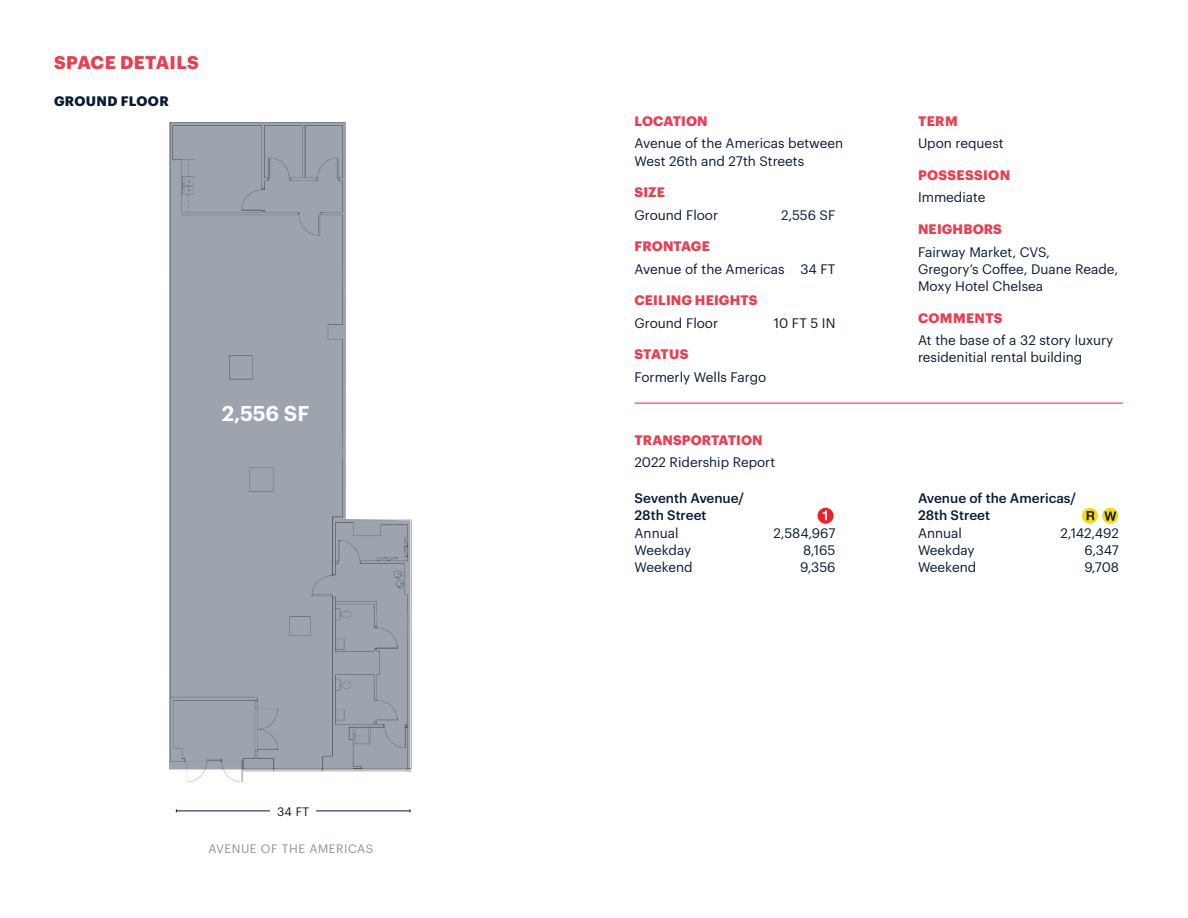
<style>
.page{position:relative;width:1188px;height:918px;background:#fff}
.page>*{position:absolute;margin:0;border:0;box-sizing:border-box;transform-origin:0 0}
.t1{font:600 21px "Graphik";letter-spacing:-.005em;color:#fff}
.t2{font:700 18px "Graphik";letter-spacing:.025em;color:#eb3e51}
.body{font:13.5px/17.2px "Graphik";color:#081b33}
.sub_heads{font:700 13.5px "Graphik";letter-spacing:.01em;color:#eb3e51}
.t3{font:500 13.5px "Graphik";color:#081b33}
.body-2{font:700 13.5px "Graphik";letter-spacing:.005em;color:#eb3e51}
.t4{font:700 13.5px "Graphik";letter-spacing:.025em;color:#081b33}
.t5{font:12px "Graphik";letter-spacing:.045em;color:#8a949d}
.t6{font:12px "Graphik";color:#081b33}
</style>
<div class="page">
<hr style="left:634px;top:403px;width:489px;height:1px;background:#eb3e51">
<hr style="left:176px;top:811px;width:234px;height:1px;background:#081b33">
<div style="left:271px;top:802px;width:45px;height:18px;background:#fff"></div>
<div style="left:818px;top:508px;width:16px;height:16px;background:#ec2127;border-radius:50%"></div>
<svg style="left:823px;top:511px;width:4px;height:9px"></svg>
<svg style="left:1102px;top:508px;width:16px;height:16px"></svg>
<svg style="left:1104px;top:512px;width:12px;height:9px"></svg>
<svg style="left:1082px;top:508px;width:16px;height:16px"></svg>
<svg style="left:1087px;top:511px;width:8px;height:9px"></svg>
<img style="left:186px;top:519px;width:226px;height:264px">
<svg style="left:169px;top:122px;width:241px;height:648px;fill:#9da4ae"></svg>
<h2 class="t2" style="left:54px;top:48px;width:146px">SPACE DETAILS</h2>
<p class="t4" style="left:54px;top:90px;width:116px">GROUND FLOOR</p>
<p class="t1" style="left:222px;top:397px;width:89px">2,556 SF</p>
<p class="t1" style="left:241px;top:403px;width:89px">2,556 SF</p>
<p class="t6" style="left:277px;top:802px;width:34px">34 FT</p>
<p class="t5" style="left:208px;top:840px;width:166px">AVENUE OF THE AMERICAS</p>
<p class="sub_heads" style="left:635px;top:110px;width:75px">LOCATION</p>
<p class="body" style="left:634px;top:134px;width:210px">Avenue of the Americas between<br>West 26th and 27th Streets</p>
<p class="sub_heads" style="left:635px;top:182px;width:32px">SIZE</p>
<p class="body" style="left:634px;top:205px;width:85px">Ground Floor</p>
<p class="body" style="left:781px;top:205px;width:56px">2,556 SF</p>
<p class="sub_heads" style="left:635px;top:236px;width:77px">FRONTAGE</p>
<p class="body" style="left:634px;top:259px;width:203px">Avenue of the Americas 34 FT</p>
<p class="sub_heads" style="left:635px;top:290px;width:124px">CEILING HEIGHTS</p>
<p class="body" style="left:634px;top:313px;width:85px">Ground Floor</p>
<p class="body" style="left:774px;top:313px;width:63px">10 FT 5 IN</p>
<p class="sub_heads" style="left:635px;top:344px;width:56px">STATUS</p>
<p class="body" style="left:634px;top:367px;width:133px">Formerly Wells Fargo</p>
<p class="body-2" style="left:635px;top:429px;width:130px">TRANSPORTATION</p>
<p class="body" style="left:634px;top:453px;width:142px">2022 Ridership Report</p>
<p class="t3" style="left:634px;top:488px;width:111px">Seventh Avenue/</p>
<p class="t3" style="left:634px;top:505px;width:74px">28th Street</p>
<p class="body" style="left:634px;top:523px;width:46px">Annual</p>
<p class="body" style="left:773px;top:523px;width:64px">2,584,967</p>
<p class="body" style="left:634px;top:540px;width:58px">Weekday</p>
<p class="body" style="left:803px;top:540px;width:34px">8,165</p>
<p class="body" style="left:634px;top:558px;width:60px">Weekend</p>
<p class="body" style="left:800px;top:558px;width:37px">9,356</p>
<p class="sub_heads" style="left:918px;top:110px;width:41px">TERM</p>
<p class="body" style="left:918px;top:134px;width:87px">Upon request</p>
<p class="sub_heads" style="left:918px;top:164px;width:94px">POSSESSION</p>
<p class="body" style="left:918px;top:188px;width:69px">Immediate</p>
<p class="sub_heads" style="left:918px;top:219px;width:85px">NEIGHBORS</p>
<p class="body" style="left:918px;top:242px;width:202px">Fairway Market, CVS,<br>Gregory’s Coffee, Duane Reade,<br>Moxy Hotel Chelsea</p>
<p class="sub_heads" style="left:918px;top:307px;width:86px">COMMENTS</p>
<p class="body" style="left:918px;top:331px;width:197px">At the base of a 32 story luxury residenitial rental building</p>
<p class="t3" style="left:918px;top:488px;width:160px">Avenue of the Americas/</p>
<p class="t3" style="left:918px;top:505px;width:74px">28th Street</p>
<p class="body" style="left:918px;top:523px;width:46px">Annual</p>
<p class="body" style="left:1060px;top:523px;width:60px">2,142,492</p>
<p class="body" style="left:918px;top:540px;width:58px">Weekday</p>
<p class="body" style="left:1084px;top:540px;width:36px">6,347</p>
<p class="body" style="left:918px;top:558px;width:60px">Weekend</p>
<p class="body" style="left:1084px;top:558px;width:36px">9,708</p>
</div>
